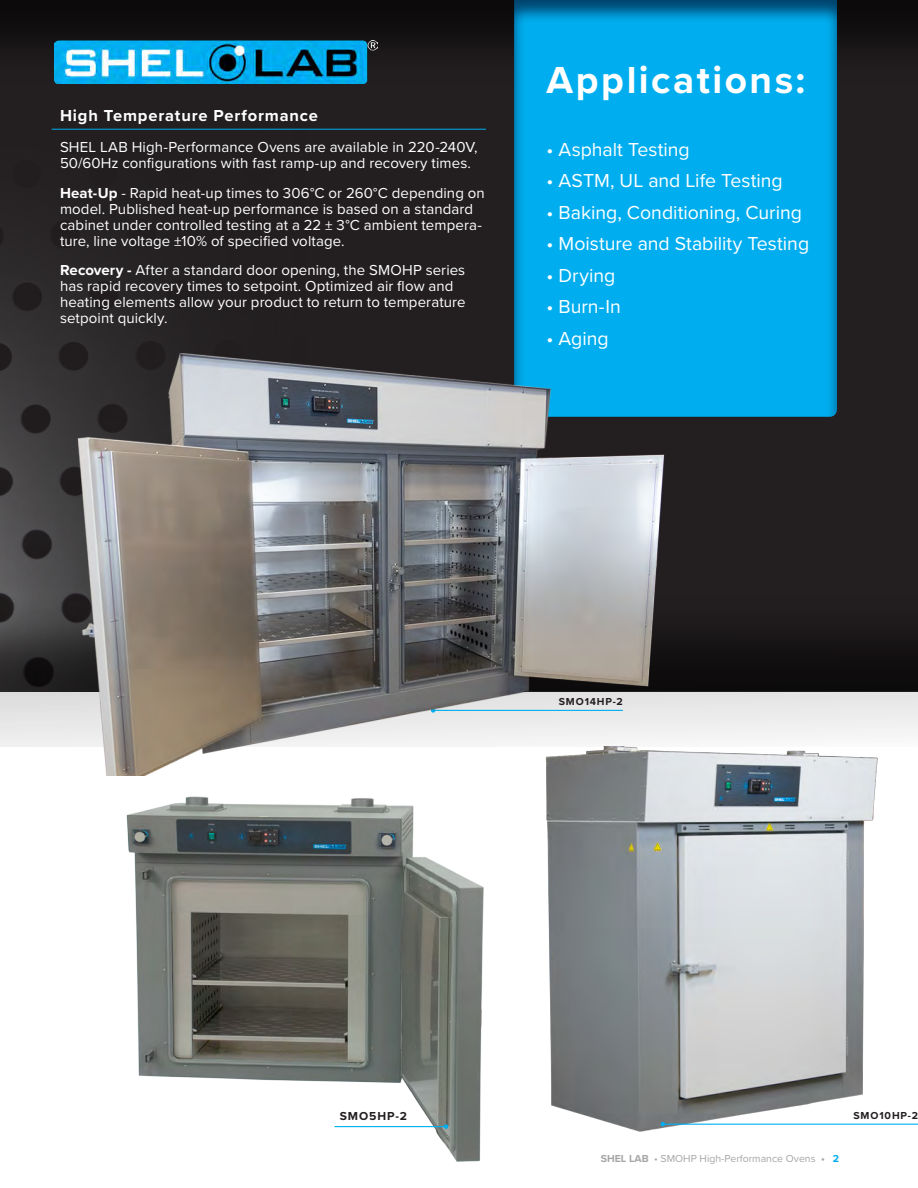
<style>
.page{position:relative;width:918px;height:1188px;background:#fff}
.page>*{position:absolute;margin:0;border:0;box-sizing:border-box;transform-origin:0 0}
.section_header{font:700 39px "Proxima Nova";letter-spacing:.065em;color:#fff}
.Body_copy{font:19.5px "Proxima Nova";color:#fff}
.section_header-2{font:700 16.5px "Proxima Nova";letter-spacing:.05em;color:#fff}
.Body_copy-2{font:15px/16px "Proxima Nova";letter-spacing:.005em;color:#fff}
.t1{font:700 12px "Proxima Nova";letter-spacing:.08em;color:#231f20}
.t2{font:10.5px "Proxima Nova";color:#a7a6a5}
.t3{font:700 10.5px "Proxima Nova";letter-spacing:.085em;color:#231f20}
.s1{font-weight:700}
.s2{font-weight:700;color:#00aeef}
</style>
<div class="page">
<img style="left:126px;top:796px;width:358px;height:366px">
<div style="left:0;top:0;width:918px;height:746px;background:#231f20;opacity:.75"></div>
<hr style="left:52px;top:129px;width:434px;height:1px;background:#00aeef">
<div style="left:512px;top:0;width:326px;height:418px;background:#002f47;opacity:.75"></div>
<img style="left:55px;top:40px;width:323px;height:44px">
<img style="left:546px;top:750px;width:343px;height:382px">
<hr style="left:335px;top:1126px;width:111px;height:1px;background:#00aeef">
<svg style="left:444px;top:1124px;width:4px;height:5px"></svg>
<hr style="left:663px;top:1124px;width:255px;height:1px;background:#00aeef">
<svg style="left:661px;top:1122px;width:4px;height:4px"></svg>
<img style="left:62px;top:348px;width:620px;height:427px">
<p class="section_header-2" style="left:60px;top:103px;width:259px">High Temperature Performance</p>
<p class="Body_copy-2" style="left:60px;top:139px;width:419px">SHEL LAB High-Performance Ovens are available in 220-240V,<br>50/60Hz configurations with fast ramp-up and recovery times.</p>
<p class="Body_copy-2" style="left:60px;top:184px;width:426px"><span class="s1">Heat-Up</span> - Rapid heat-up times to 306°C or 260°C depending on model. Published heat-up performance is based on a standard cabinet under controlled testing at a 22 ± 3°C ambient tempera&shy;ture, line voltage ±10% of specified voltage.</p>
<p class="Body_copy-2" style="left:60px;top:261px;width:407px"><span class="s1">Recovery -</span> After a standard door opening, the SMOHP series has rapid recovery times to setpoint. Optimized air flow and heating elements allow your product to return to temperature setpoint quickly.</p>
<p class="section_header" style="left:546px;top:51px;width:260px">Applications:</p>
<p class="Body_copy" style="left:546px;top:135px;width:145px">• Asphalt Testing</p>
<p class="Body_copy" style="left:546px;top:166px;width:238px">• ASTM, UL and Life Testing</p>
<p class="Body_copy" style="left:546px;top:198px;width:257px">• Baking, Conditioning, Curing</p>
<p class="Body_copy" style="left:546px;top:229px;width:264px">• Moisture and Stability Testing</p>
<p class="Body_copy" style="left:546px;top:261px;width:70px">• Drying</p>
<p class="Body_copy" style="left:546px;top:292px;width:76px">• Burn-In</p>
<p class="Body_copy" style="left:546px;top:324px;width:64px">• Aging</p>
<p class="t3" style="left:559px;top:693px;width:66px">SMO14HP-2</p>
<p class="t1" style="left:340px;top:1107px;width:69px">SMO5HP-2</p>
<p class="t2" style="left:601px;top:1150px;width:240px"><span class="s1">SHEL LAB</span> • SMOHP High-Performance Ovens <span class="s1">•</span> <span class="s2">2</span></p>
<p class="t3" style="left:853px;top:1107px;width:66px">SMO10HP-2</p>
</div>
